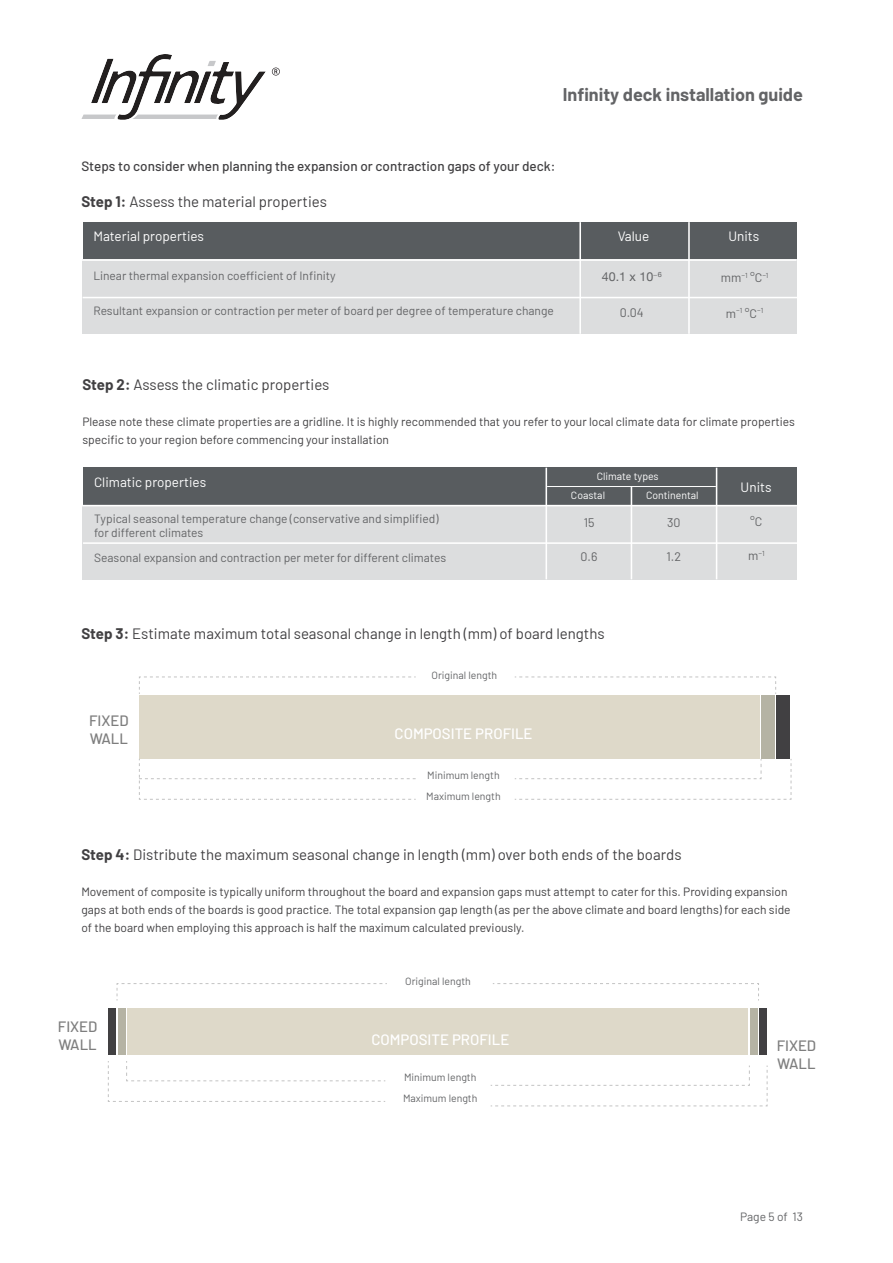
<style>
.page{position:relative;width:893px;height:1263px;background:#fff}
.page>*{position:absolute;margin:0;border:0;box-sizing:border-box;transform-origin:0 0}
.t1{font:700 18px "Barlow";color:#636466}
.t2{font:15px "Barlow";color:#414042}
.t3{font:500 15px "Barlow";color:#fff}
.t4{font:500 15px/18px "Barlow";color:#7e7e7e}
.t5{font:500 13.5px "Barlow";color:#414042}
.t6{font:13.5px "Barlow";color:#fff}
.t7{font:12.45px "Barlow";color:#636466}
.t8{font:12.45px "Helvetica Neue";color:#636466}
.t9{font:12px/18px "Barlow";color:#414042}
.t10{font:12px/14.4px "Barlow";color:#636466}
.t11{font:10.5px "Barlow";color:#636466}
.t12{font:10.5px "Barlow";color:#fff}
.t13{font:7.2px "Barlow";color:#636466}
.s1{font-weight:700}
.s2{font-size:12.45px}
</style>
<div class="page">
<svg style="left:81px;top:54px;width:185px;height:66px"></svg>
<svg style="left:272px;top:68px;width:8px;height:8px"></svg>
<div style="left:83px;top:222px;width:713px;height:37px;background:#585c5f"></div>
<div style="left:82px;top:259px;width:715px;height:75px;background:#dcddde"></div>
<hr style="left:80px;top:259px;width:716px;height:2px;background:#fff">
<hr style="left:83px;top:297px;width:715px;height:1px;background:#fff">
<hr style="left:579px;top:222px;width:2px;height:112px;background:#fff">
<hr style="left:688px;top:222px;width:2px;height:112px;background:#fff">
<div style="left:83px;top:468px;width:714px;height:37px;background:#585c5f"></div>
<div style="left:83px;top:505px;width:714px;height:74px;background:#dcddde"></div>
<hr style="left:81px;top:505px;width:716px;height:1px;background:#fff">
<hr style="left:83px;top:542px;width:715px;height:2px;background:#fff">
<hr style="left:547px;top:486px;width:169px;height:1px;background:#fff">
<hr style="left:545px;top:468px;width:2px;height:111px;background:#fff">
<hr style="left:631px;top:487px;width:1px;height:92px;background:#fff">
<hr style="left:716px;top:468px;width:1px;height:111px;background:#fff">
<div style="left:139px;top:696px;width:621px;height:63px;background:#ded9c9"></div>
<div style="left:761px;top:696px;width:14px;height:63px;background:#b5b3a4"></div>
<div style="left:777px;top:696px;width:13px;height:63px;background:#414042"></div>
<svg style="left:514px;top:758px;width:278px;height:42px"></svg>
<svg style="left:139px;top:676px;width:277px;height:18px"></svg>
<svg style="left:139px;top:759px;width:277px;height:41px"></svg>
<svg style="left:515px;top:676px;width:261px;height:18px"></svg>
<div style="left:127px;top:1008px;width:621px;height:47px;background:#ded9c9"></div>
<div style="left:750px;top:1008px;width:7px;height:47px;background:#b5b3a4"></div>
<div style="left:759px;top:1008px;width:8px;height:47px;background:#414042"></div>
<svg style="left:490px;top:1065px;width:278px;height:42px"></svg>
<svg style="left:116px;top:983px;width:271px;height:18px"></svg>
<svg style="left:108px;top:1061px;width:278px;height:41px"></svg>
<svg style="left:492px;top:983px;width:267px;height:18px"></svg>
<div style="left:118px;top:1008px;width:8px;height:47px;background:#b5b3a4"></div>
<div style="left:108px;top:1008px;width:8px;height:47px;background:#414042"></div>
<h1 class="t1" style="left:563px;top:82px;width:242px">Infinity deck installation guide</h1>
<p class="t5" style="left:81px;top:156px;width:476px">Steps to consider when planning the expansion or contraction gaps of your deck:</p>
<p class="t2" style="left:81px;top:190px;width:247px"><span class="s1">Step 1:</span> Assess the material properties</p>
<p class="t6" style="left:93px;top:227px;width:112px">Material properties</p>
<p class="t6" style="left:618px;top:232px;width:33px">Value</p>
<p class="t6" style="left:728px;top:227px;width:32px">Units</p>
<p class="t8" style="left:602px;top:270px;width:61px">40.1 x 10<sup>−6</sup></p>
<p class="t7" style="left:620px;top:308px;width:25px">0.04</p>
<p class="t10" style="left:93px;top:267px;width:244px">Linear thermal expansion coefficient of Infinity</p>
<p class="t10" style="left:93px;top:303px;width:462px">Resultant expansion or contraction per meter of board per degree of temperature change</p>
<p class="t7" style="left:721px;top:273px;width:49px">mm<sup>−1</sup> °C<sup>−1</sup></p>
<p class="t13" style="left:726px;top:306px;width:39px"><span class="s2">m</span>−1 <span class="s2">°C</span>−1</p>
<p class="t2" style="left:82px;top:374px;width:249px"><span class="s1">Step 2:</span> Assess the climatic properties</p>
<p class="t9" style="left:82px;top:412px;width:714px">Please note these climate properties are a gridline. It is highly recommended that you refer to your local climate data for climate properties specific to your region before commencing your installation</p>
<p class="t6" style="left:94px;top:477px;width:114px">Climatic properties</p>
<p class="t12" style="left:597px;top:469px;width:63px">Climate types</p>
<p class="t10" style="left:94px;top:510px;width:346px">Typical seasonal temperature change (conservative and simplified) for different climates</p>
<p class="t10" style="left:94px;top:552px;width:354px">Seasonal expansion and contraction per meter for different climates</p>
<p class="t12" style="left:571px;top:492px;width:36px">Coastal</p>
<p class="t12" style="left:646px;top:492px;width:54px">Continental</p>
<p class="t7" style="left:584px;top:518px;width:12px">15</p>
<p class="t7" style="left:581px;top:552px;width:18px">0.6</p>
<p class="t7" style="left:667px;top:518px;width:15px">30</p>
<p class="t7" style="left:666px;top:552px;width:16px">1.2</p>
<p class="t2" style="left:81px;top:623px;width:525px"><span class="s1">Step 3:</span> Estimate maximum total seasonal change in length (mm) of board lengths</p>
<p class="t4" style="left:89px;top:711px;width:41px">FIXED<br>WALL</p>
<p class="t11" style="left:431px;top:667px;width:67px">Original length</p>
<p class="t3" style="left:395px;top:722px;width:139px">COMPOSITE PROFILE</p>
<p class="t11" style="left:427px;top:767px;width:74px">Minimum length</p>
<p class="t11" style="left:426px;top:789px;width:76px">Maximum length</p>
<p class="t6" style="left:741px;top:477px;width:32px">Units</p>
<p class="t7" style="left:750px;top:513px;width:14px">°C</p>
<p class="t13" style="left:748px;top:548px;width:18px"><span class="s2">m</span>−1</p>
<p class="t2" style="left:81px;top:844px;width:602px"><span class="s1">Step 4:</span> Distribute the maximum seasonal change in length (mm) over both ends of the boards</p>
<p class="t9" style="left:81px;top:882px;width:711px">Movement of composite is typically uniform throughout the board and expansion gaps must attempt to cater for this. Providing expansion gaps at both ends of the boards is good practice. The total expansion gap length (as per the above climate and board lengths) for each side of the board when employing this approach is half the maximum calculated previously.</p>
<p class="t4" style="left:58px;top:1016px;width:41px">FIXED<br>WALL</p>
<p class="t11" style="left:405px;top:974px;width:67px">Original length</p>
<p class="t3" style="left:371px;top:1029px;width:140px">COMPOSITE PROFILE</p>
<p class="t11" style="left:404px;top:1070px;width:74px">Minimum length</p>
<p class="t11" style="left:403px;top:1091px;width:76px">Maximum length</p>
<p class="t4" style="left:777px;top:1036px;width:41px">FIXED<br>WALL</p>
<p class="t10" style="left:740px;top:1211px;width:64px">Page 5 of 13</p>
</div>
